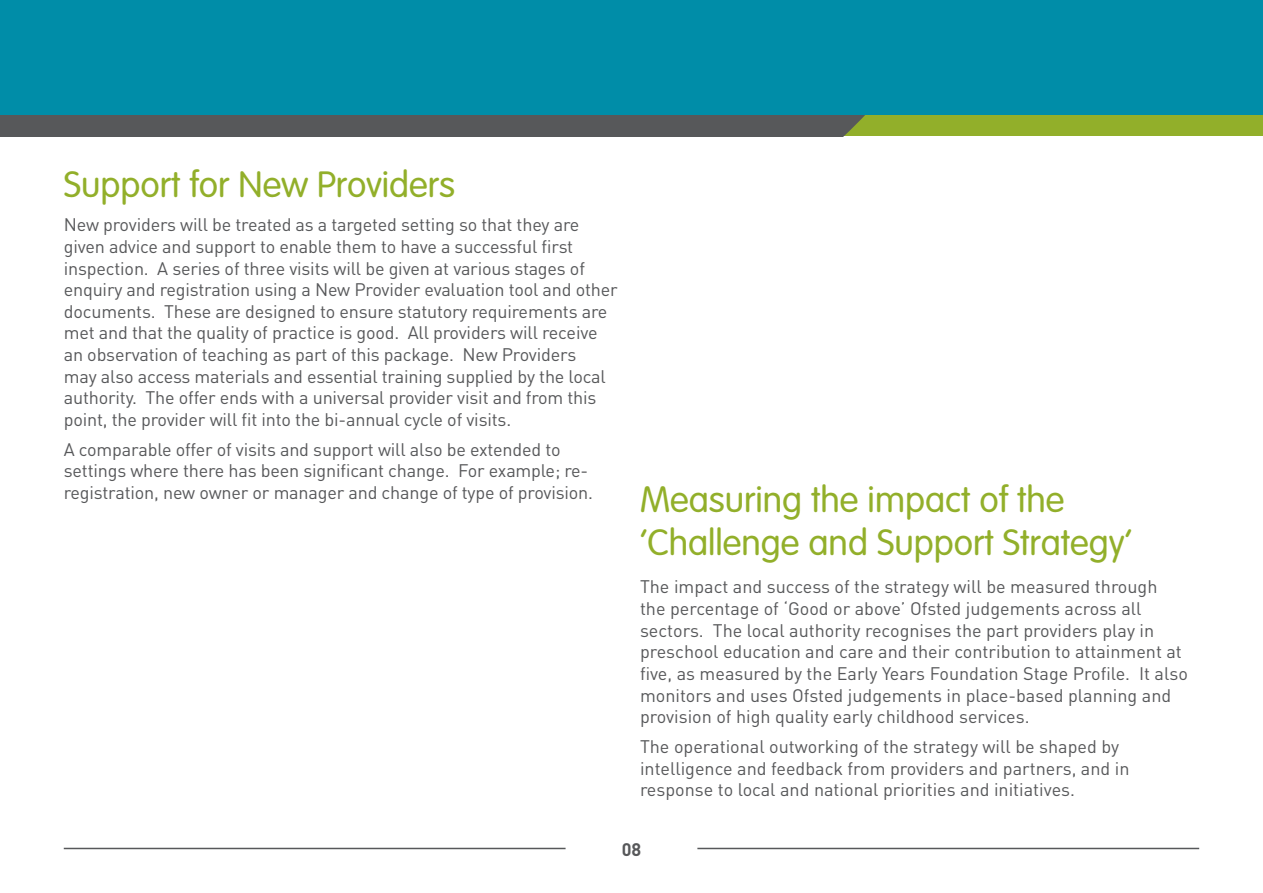
<style>
.page{position:relative;width:1263px;height:893px;background:#fff}
.page>*{position:absolute;margin:0;border:0;box-sizing:border-box;transform-origin:0 0}
.t1{font:300 36px/43.2px "VAG Rounded LT";color:#92af2a}
.t2{font:18px/21.6px "DIN";letter-spacing:-.01em;color:#57585a}
.t3{font:700 18px "DIN";color:#57585a}
</style>
<div class="page">
<div style="left:0;top:115px;width:1263px;height:21px;background:#92af2a"></div>
<div style="left:0;top:115px;width:865px;height:21px;background:#57585a"></div>
<div style="left:0;top:0;width:1263px;height:115px;background:#008da8"></div>
<hr style="left:64px;top:848px;width:502px;height:1px;background:#57585a">
<hr style="left:697px;top:848px;width:502px;height:1px;background:#57585a">
<h1 class="t1" style="left:64px;top:164px;width:393px">Support for New Providers</h1>
<p class="t2" style="left:64px;top:214px;width:555px">New providers will be treated as a targeted setting so that they are given advice and support to enable them to have a successful first inspection. A series of three visits will be given at various stages of enquiry and registration using a New Provider evaluation tool and other documents. These are designed to ensure statutory requirements are met and that the quality of practice is good. All providers will receive an observation of teaching as part of this package. New Providers<br>may also access materials and essential training supplied by the local authority. The offer ends with a universal provider visit and from this point, the provider will fit into the bi-annual cycle of visits.</p>
<p class="t2" style="left:64px;top:439px;width:531px">A comparable offer of visits and support will also be extended to settings where there has been significant change. For example; re&shy;registration, new owner or manager and change of type of provision.</p>
<h1 class="t1" style="left:640px;top:479px;width:494px">Measuring the impact of the ‘Challenge and Support Strategy’</h1>
<p class="t2" style="left:640px;top:576px;width:549px">The impact and success of the strategy will be measured through<br>the percentage of ‘Good or above’ Ofsted judgements across all sectors. The local authority recognises the part providers play in preschool education and care and their contribution to attainment at five, as measured by the Early Years Foundation Stage Profile. It also monitors and uses Ofsted judgements in place-based planning and provision of high quality early childhood services.</p>
<p class="t2" style="left:640px;top:736px;width:491px">The operational outworking of the strategy will be shaped by intelligence and feedback from providers and partners, and in response to local and national priorities and initiatives.</p>
<p class="t3" style="left:622px;top:837px;width:21px">08</p>
</div>
